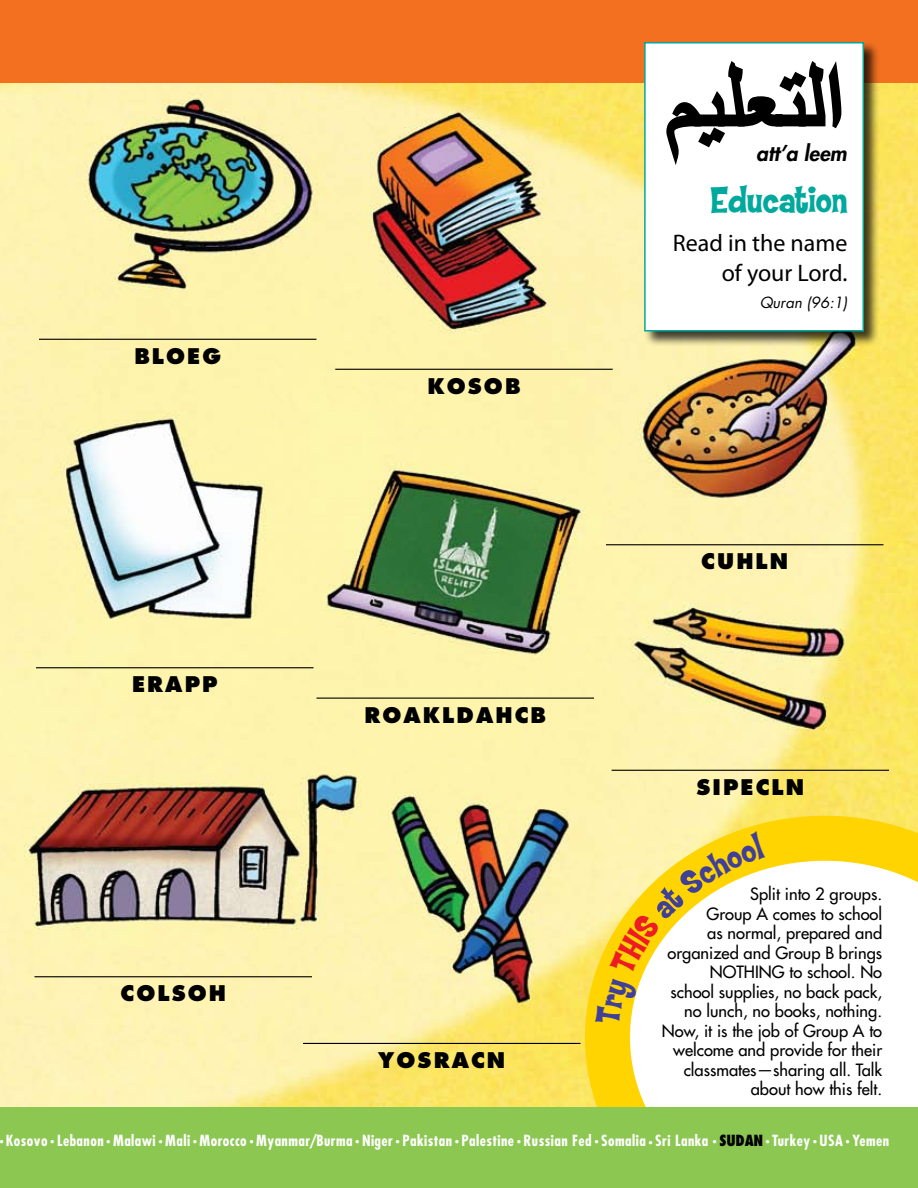
<style>
.page{position:relative;width:918px;height:1188px;background:#fff}
.page>*{position:absolute;margin:0;border:0;box-sizing:border-box;transform-origin:0 0}
.t1{font:39px "Coop OTF Flaired";color:#00a99d}
.t2{font:24px/30px "Myriad Pro";color:#000;text-align:right}
.t3{font:800 21px "Futura Std";letter-spacing:.1em;color:#000}
.t4{font:italic 800 21px "Futura Std";color:#000}
.t5{font:500 16.5px/19.5px "Futura Std";color:#000;text-align:right}
.t6{font:700 condensed 15px "Futura Std";letter-spacing:.03em;color:#fff}
.t7{font:italic 15px "Futura Std";color:#000}
.s1{font-size:9px}
.s2{font-weight:800;color:#000}
</style>
<div class="page">
<img style="left:0;top:82px;width:918px;height:1025px">
<svg style="left:585px;top:816px;width:333px;height:291px"></svg>
<div style="left:0;top:1107px;width:918px;height:81px;background:#8bc751"></div>
<div style="left:0;top:0;width:918px;height:82px;background:#f37021"></div>
<div style="left:644px;top:41px;width:236px;height:306px;background:#000;opacity:.75"></div>
<div style="left:644px;top:42px;width:220px;height:290px;background:#fff;border:2px solid #00a99d"></div>
<svg style="left:666px;top:61px;width:176px;height:104px"></svg>
<hr style="left:335px;top:369px;width:278px;height:1px;background:#000">
<hr style="left:39px;top:339px;width:277px;height:1px;background:#000">
<hr style="left:36px;top:667px;width:278px;height:1px;background:#000">
<hr style="left:316px;top:698px;width:278px;height:1px;background:#000">
<hr style="left:606px;top:544px;width:278px;height:1px;background:#000">
<hr style="left:34px;top:976px;width:278px;height:1px;background:#000">
<hr style="left:612px;top:770px;width:277px;height:1px;background:#000">
<hr style="left:303px;top:1043px;width:277px;height:1px;background:#000">
<svg style="left:595px;top:831px;width:171px;height:194px"></svg>
<p class="t4" style="left:756px;top:140px;width:92px">att’a leem</p>
<p class="t3" style="left:134px;top:343px;width:88px">BLOEG</p>
<p class="t3" style="left:132px;top:671px;width:34px">ERAPP</p>
<p class="t3" style="left:120px;top:980px;width:107px">COLSOH</p>
<p class="t3" style="left:428px;top:373px;width:94px">KOSOB</p>
<p class="t3" style="left:364px;top:701px;width:39px">ROAK</p>
<p class="t3" style="left:442px;top:701px;width:105px">LDAHCB</p>
<p class="t3" style="left:378px;top:1047px;width:38px">YOSRACN</p>
<h1 class="t1" style="left:710px;top:179px;width:139px">Education</h1>
<h2 class="t2" style="left:673px;top:227px;width:176px">Read in the name of your Lord.</h2>
<p class="t7" style="left:760px;top:292px;width:89px">Quran (96:1)</p>
<p class="t3" style="left:701px;top:548px;width:88px">CUHLN</p>
<p class="t3" style="left:697px;top:774px;width:32px">SIPECLN</p>
<p class="t5" style="left:662px;top:884px;width:222px">Split into 2 groups.<br>Group A comes to school<br>as normal, prepared and organized and Group B brings<br>NOTHING to school. No<br>school supplies, no back pack, no lunch, no books, nothing.<br>Now, it is the job of Group A to welcome and provide for their classmates—sharing all. Talk about how this felt.</p>
<p class="t6" style="left:-1px;top:1131px;width:891px"><span class="s1">•</span> Kosovo <span class="s1">•</span> Lebanon <span class="s1">•</span> Malawi <span class="s1">•</span> Mali <span class="s1">•</span> Morocco <span class="s1">•</span> Myanmar/Burma <span class="s1">•</span> Niger <span class="s1">•</span> Pakistan <span class="s1">•</span> Palestine <span class="s1">•</span> Russian Fed <span class="s1">•</span> Somalia <span class="s1">•</span> Sri Lanka <span class="s1">•</span> <span class="s2">SUDAN</span> <span class="s1">•</span> Turkey <span class="s1">•</span> USA <span class="s1">•</span> Yemen</p>
</div>
